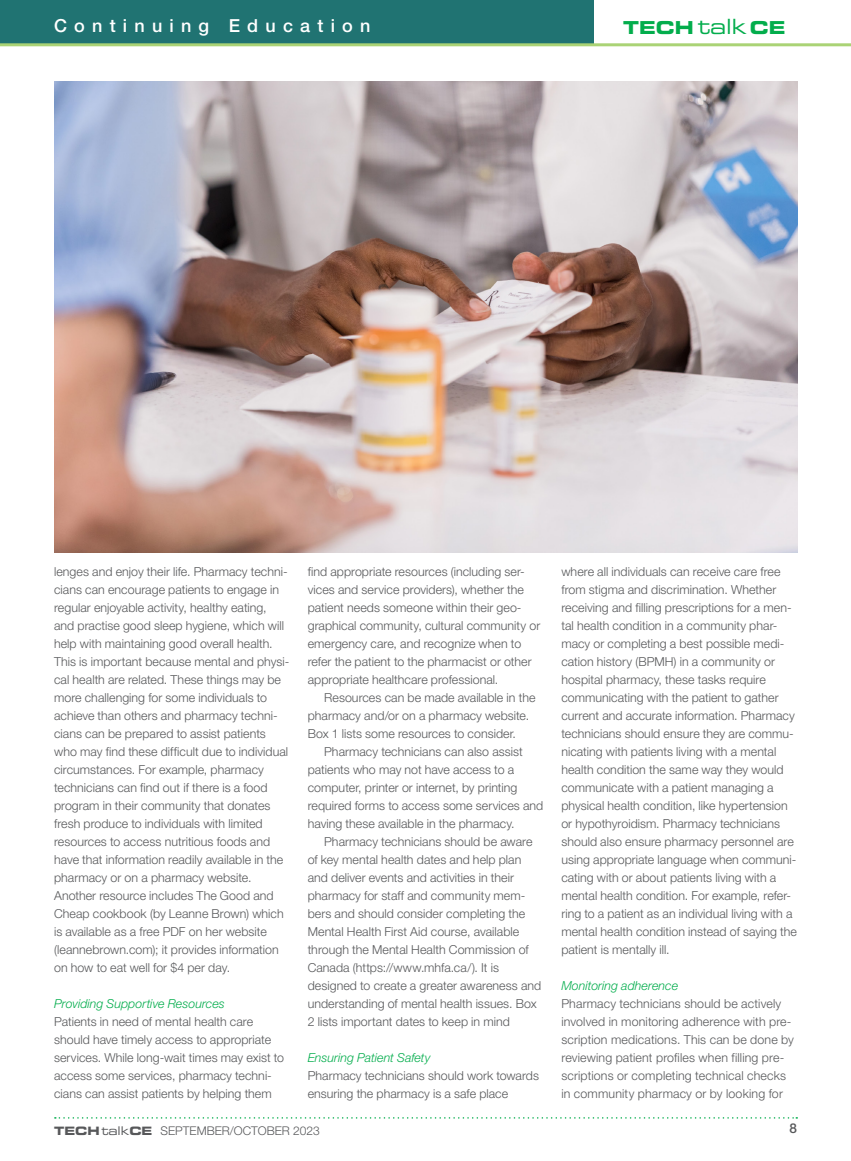
<style>
.page{position:relative;width:851px;height:1161px;background:#fff}
.page>*{position:absolute;margin:0;border:0;box-sizing:border-box;transform-origin:0 0}
.t1{font:500 18px "Helvetica Neue LT Std";letter-spacing:.4em;color:#fff}
.t2{font:17.85px "Eurostile LT Std Bold Ex 2";color:#03ad4c}
.t3{font:500 13.5px "Helvetica Neue LT Std";color:#57585a}
.TT___MAIN_TEXT{font:300 12.3px/18px "Helvetica Neue LT Std";letter-spacing:.005em;color:#57585a}
.TT___MAIN_TEXT-2{font:italic 300 12.3px "Helvetica Neue LT Std";color:#03ad4c}
.t4{font:300 12px "Helvetica Neue LT Std";color:#57585a}
.s1{font-family:"Eurostile LT Std Ex 2";font-size:21px}
.s2{font-family:"Eurostile LT Std Bold Ex 2";font-weight:400;font-size:11.55px}
.s3{font-family:"Eurostile LT Std Ex 2";font-weight:400}
</style>
<div class="page">
<svg style="left:55px;top:1117px;width:742px;height:2px"></svg>
<div style="left:0;top:0;width:594px;height:44px;background:#207372"></div>
<hr style="left:0;top:43px;width:850px;height:3px;background:#aad375">
<img style="left:54px;top:81px;width:743px;height:471px">
<h1 class="t1" style="left:54px;top:15px;width:318px">Continuing Education</h1>
<h2 class="t2" style="left:623px;top:15px;width:164px">TECH <span class="s1">talk</span> CE</h2>
<p class="TT___MAIN_TEXT" style="left:54px;top:562px;width:237px">lenges and enjoy their life. Pharmacy techni&shy;cians can encourage patients to engage in regular enjoyable activity, healthy eating, and practise good sleep hygiene, which will help with maintaining good overall health.<br>This is important because mental and physi&shy;cal health are related. These things may be more challenging for some individuals to achieve than others and pharmacy techni&shy;cians can be prepared to assist patients who may find these difficult due to individual circumstances. For example, pharmacy technicians can find out if there is a food program in their community that donates fresh produce to individuals with limited resources to access nutritious foods and have that information readily available in the pharmacy or on a pharmacy website.<br>Another resource includes The Good and Cheap cookbook (by Leanne Brown) which is available as a free PDF on her website (leannebrown.com); it provides information on how to eat well for $4 per day.</p>
<p class="TT___MAIN_TEXT-2" style="left:54px;top:996px;width:172px">Providing Supportive Resources</p>
<p class="TT___MAIN_TEXT" style="left:54px;top:1012px;width:231px">Patients in need of mental health care should have timely access to appropriate services. While long-wait times may exist to access some services, pharmacy techni&shy;cians can assist patients by helping them</p>
<p class="TT___MAIN_TEXT" style="left:308px;top:562px;width:234px">find appropriate resources (including ser&shy;vices and service providers), whether the patient needs someone within their geo&shy;graphical community, cultural community or emergency care, and recognize when to refer the patient to the pharmacist or other appropriate healthcare professional.</p>
<p class="TT___MAIN_TEXT" style="left:308px;top:688px;width:229px;text-indent:16px">Resources can be made available in the pharmacy and/or on a pharmacy website.<br>Box 1 lists some resources to consider.</p>
<p class="TT___MAIN_TEXT" style="left:308px;top:742px;width:237px;text-indent:16px">Pharmacy technicians can also assist patients who may not have access to a computer, printer or internet, by printing required forms to access some services and having these available in the pharmacy.</p>
<p class="TT___MAIN_TEXT" style="left:308px;top:832px;width:235px;text-indent:16px">Pharmacy technicians should be aware of key mental health dates and help plan and deliver events and activities in their pharmacy for staff and community mem&shy;bers and should consider completing the Mental Health First Aid course, available through the Mental Health Commission of Canada (https://www.mhfa.ca/). It is designed to create a greater awareness and understanding of mental health issues. Box 2 lists important dates to keep in mind</p>
<p class="TT___MAIN_TEXT-2" style="left:308px;top:1050px;width:124px">Ensuring Patient Safety</p>
<p class="TT___MAIN_TEXT" style="left:308px;top:1066px;width:233px">Pharmacy technicians should work towards ensuring the pharmacy is a safe place</p>
<p class="t4" style="left:54px;top:1123px;width:267px"><span class="s2">TECH</span><span class="s3">talk</span><span class="s2">CE</span> SEPTEMBER/OCTOBER 2023</p>
<p class="TT___MAIN_TEXT" style="left:561px;top:562px;width:237px">where all individuals can receive care free from stigma and discrimination. Whether receiving and filling prescriptions for a men&shy;tal health condition in a community phar&shy;macy or completing a best possible medi&shy;cation history (BPMH) in a community or hospital pharmacy, these tasks require communicating with the patient to gather current and accurate information. Pharmacy technicians should ensure they are commu&shy;nicating with patients living with a mental health condition the same way they would communicate with a patient managing a physical health condition, like hypertension or hypothyroidism. Pharmacy technicians should also ensure pharmacy personnel are using appropriate language when communi&shy;cating with or about patients living with a mental health condition. For example, refer&shy;ring to a patient as an individual living with a mental health condition instead of saying the patient is mentally ill.</p>
<p class="TT___MAIN_TEXT-2" style="left:561px;top:978px;width:118px">Monitoring adherence</p>
<p class="TT___MAIN_TEXT" style="left:561px;top:994px;width:234px">Pharmacy technicians should be actively involved in monitoring adherence with pre&shy;scription medications. This can be done by reviewing patient profiles when filling pre&shy;scriptions or completing technical checks in community pharmacy or by looking for</p>
<p class="t3" style="left:789px;top:1121px;width:9px">8</p>
</div>
